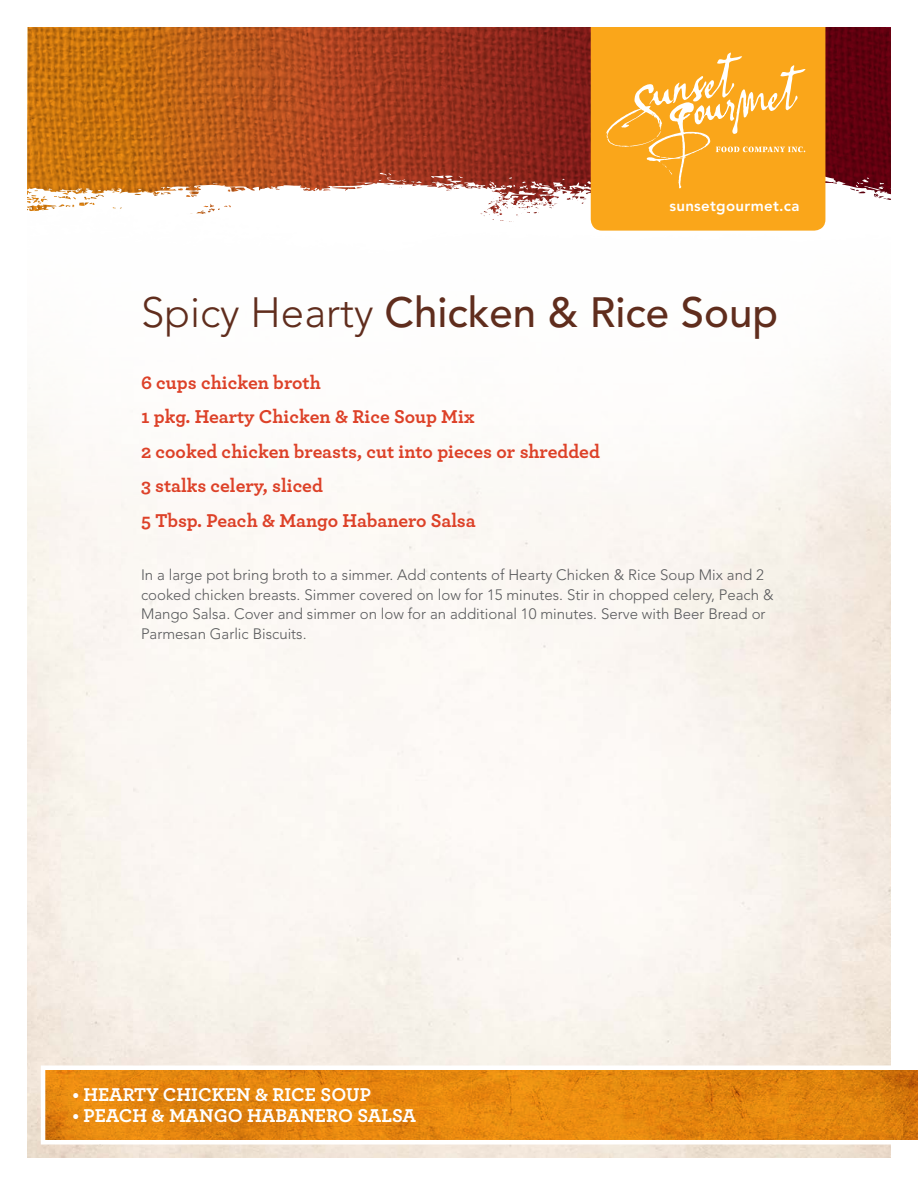
<style>
.page{position:relative;width:918px;height:1188px;background:#fff}
.page>*{position:absolute;margin:0;border:0;box-sizing:border-box;transform-origin:0 0}
.t1{font:500 42px "Avenir LT Std";color:#602d1d}
.t2{font:700 19.5px/34.5px "Archer";color:#dd4128}
.t3{font:700 19.5px "Archer";color:#fff}
.t4{font:300 15px/19.5px "Avenir LT Std";color:#58595b}
.t5{font:800 15px "Avenir LT Std";letter-spacing:.02em;color:#fff}
.s1{font-weight:300}
</style>
<div class="page">
<img style="left:27px;top:27px;width:864px;height:25px">
<div style="left:591px;top:27px;width:234px;height:25px;background:#faa61a"></div>
<svg style="left:27px;top:52px;width:864px;height:179px"></svg>
<svg style="left:41px;top:1065px;width:877px;height:75px;background:#e58e1f"></svg>
<p class="t5" style="left:669px;top:197px;width:132px">sunsetgourmet.ca</p>
<h1 class="t1" style="left:141px;top:288px;width:639px"><span class="s1">Spicy Hearty</span> Chicken &amp; Rice Soup</h1>
<h2 class="t2" style="left:141px;top:364px;width:461px">6 cups chicken broth<br>1 pkg. Hearty Chicken &amp; Rice Soup Mix<br>2 cooked chicken breasts, cut into pieces or shredded 3 stalks celery, sliced<br>5 Tbsp. Peach &amp; Mango Habanero Salsa</h2>
<p class="t4" style="left:141px;top:565px;width:634px">In a large pot bring broth to a simmer. Add contents of Hearty Chicken &amp; Rice Soup Mix and 2 cooked chicken breasts. Simmer covered on low for 15 minutes. Stir in chopped celery, Peach &amp; Mango Salsa. Cover and simmer on low for an additional 10 minutes. Serve with Beer Bread or Parmesan Garlic Biscuits.</p>
<h2 class="t3" style="left:72px;top:1079px;width:300px">• Hearty Chicken &amp; Rice Soup</h2>
<h2 class="t3" style="left:72px;top:1100px;width:345px">• Peach &amp; Mango Habanero Salsa</h2>
</div>
